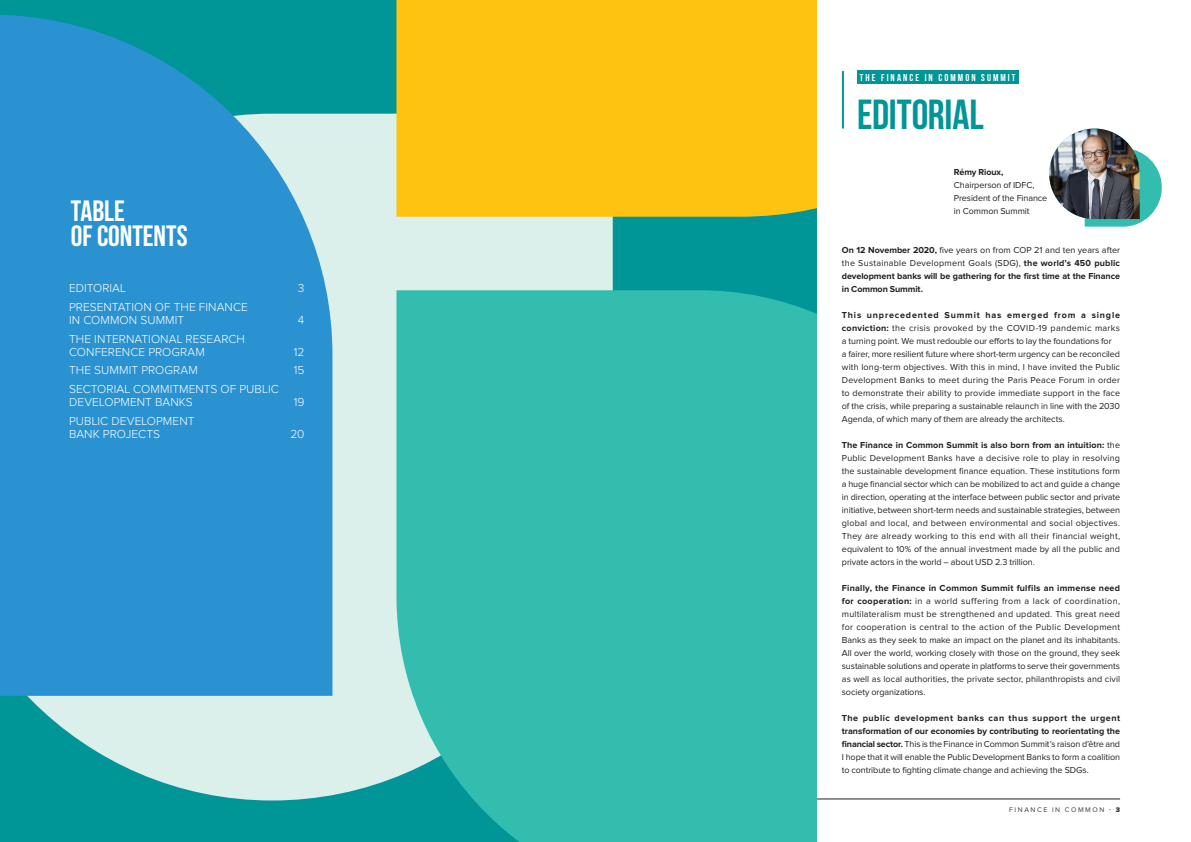
<style>
.page{position:relative;width:1191px;height:842px;background:#fff}
.page>*{position:absolute;margin:0;border:0;box-sizing:border-box;transform-origin:0 0}
.t1{font:700 42px "Bebas Neue";letter-spacing:-.005em;color:#009597}
.t2{font:700 29.4px/25.5px "Bebas Neue";color:#fff}
.t3{font:300 12px/13px "Proxima Nova";letter-spacing:.005em;color:#fff}
.t4{font:700 10px "Bebas Neue";letter-spacing:.205em;color:#fff}
.t5{font:9px/13px "Proxima Nova";letter-spacing:-.005em;color:#231f20;text-align:justify}
.t6{font:700 9px/13px "Proxima Nova";letter-spacing:-.01em;color:#231f20;text-align:justify}
.t7{font:7px "Proxima Nova";letter-spacing:.225em;color:#3e3e3f}
.s1{font-weight:400}
.s2{font-weight:700}
.s3{font-weight:900}
</style>
<div class="page">
<hr style="left:666px;top:799px;width:454px;height:1px;background:#231f20">
<div style="left:0;top:0;width:816px;height:842px;background:#009597"></div>
<svg style="left:27px;top:114px;width:586px;height:686px;background:#c5e6e2"></svg>
<div style="left:396px;top:0;width:420px;height:217px;background:#fec210"></div>
<svg style="left:0;top:15px;width:332px;height:681px;background:#2c95cc"></svg>
<div style="left:396px;top:290px;width:420px;height:552px;background:#32bdaf"></div>
<div style="left:857px;top:71px;width:161px;height:13px;background:#009597"></div>
<hr style="left:842px;top:71px;width:2px;height:58px;background:#009597">
<svg style="left:1084px;top:151px;width:77px;height:76px"></svg>
<img style="left:1049px;top:129px;width:90px;height:90px">
<h2 class="t2" style="left:71px;top:197px;width:118px">TABLE<br>OF CONTENTS</h2>
<h3 class="t3" style="left:69px;top:282px;width:58px">EDITORIAL</h3>
<h3 class="t3" style="left:298px;top:282px;width:8px">3</h3>
<h3 class="t3" style="left:69px;top:301px;width:180px">PRESENTATION OF THE FINANCE<br>IN COMMON SUMMIT</h3>
<h3 class="t3" style="left:298px;top:314px;width:8px">4</h3>
<h3 class="t3" style="left:69px;top:333px;width:177px">THE INTERNATIONAL RESEARCH<br>CONFERENCE PROGRAM</h3>
<h3 class="t3" style="left:294px;top:346px;width:12px">12</h3>
<h3 class="t3" style="left:69px;top:364px;width:130px">THE SUMMIT PROGRAM</h3>
<h3 class="t3" style="left:294px;top:364px;width:12px">15</h3>
<h3 class="t3" style="left:69px;top:383px;width:211px">SECTORIAL COMMITMENTS OF PUBLIC<br>DEVELOPMENT BANKS</h3>
<h3 class="t3" style="left:294px;top:396px;width:12px">19</h3>
<h3 class="t3" style="left:69px;top:415px;width:127px">PUBLIC DEVELOPMENT<br>BANK PROJECTS</h3>
<h3 class="t3" style="left:290px;top:428px;width:16px">20</h3>
<p class="t4" style="left:860px;top:72px;width:157px">THE FINANCE IN COMMON SUMMIT</p>
<h1 class="t1" style="left:857px;top:91px;width:128px">EDITORIAL</h1>
<p class="t6" style="left:954px;top:166px;width:51px">Rémy Rioux,</p>
<p class="t5" style="left:954px;top:179px;width:95px;text-align:left">Chairperson of IDFC,<br>President of the Finance in Common Summit</p>
<p class="t6" style="left:842px;top:244px;width:280px">On 12 November 2020, <span class="s1">five years on from COP 21 and ten years after the Sustainable Development Goals (SDG),</span> the world’s 450 public development banks will be gathering for the first time at the Finance in Common Summit.</p>
<p class="t5" style="left:842px;top:309px;width:280px;text-align:left"><span class="s2">This unprecedented Summit has emerged from a single conviction:</span> the crisis provoked by the COVID-19 pandemic marks a turning point. We must redouble our efforts to lay the foundations for<br>a fairer, more resilient future where short-term urgency can be reconciled with long-term objectives. With this in mind, I have invited the Public Development Banks to meet during the Paris Peace Forum in order to demonstrate their ability to provide immediate support in the face of the crisis, while preparing a sustainable relaunch in line with the 2030<br>Agenda, of which many of them are already the architects.</p>
<p class="t5" style="left:842px;top:439px;width:280px"><span class="s2">The Finance in Common Summit is also born from an intuition:</span> the Public Development Banks have a decisive role to play in resolving the sustainable development finance equation. These institutions form a huge financial sector which can be mobilized to act and guide a change in direction, operating at the interface between public sector and private initiative, between short-term needs and sustainable strategies, between global and local, and between environmental and social objectives.<br>They are already working to this end with all their financial weight, equivalent to 10% of the annual investment made by all the public and private actors in the world – about USD 2.3 trillion.</p>
<p class="t5" style="left:842px;top:582px;width:280px"><span class="s2">Finally, the Finance in Common Summit fulfils an immense need for cooperation:</span> in a world suffering from a lack of coordination, multilateralism must be strengthened and updated. This great need for cooperation is central to the action of the Public Development Banks as they seek to make an impact on the planet and its inhabitants.<br>All over the world, working closely with those on the ground, they seek sustainable solutions and operate in platforms to serve their governments as well as local authorities, the private sector, philanthropists and civil society organizations.</p>
<p class="t5" style="left:842px;top:712px;width:280px"><span class="s2">The public development banks can thus support the urgent transformation of our economies by contributing to reorientating the financial sector.</span> This is the Finance in Common Summit’s raison d’être and I hope that it will enable the Public Development Banks to form a coalition to contribute to fighting climate change and achieving the SDGs.</p>
<p class="t7" style="left:1009px;top:806px;width:112px">FINANCE IN COMMON - <span class="s3">3</span></p>
</div>
